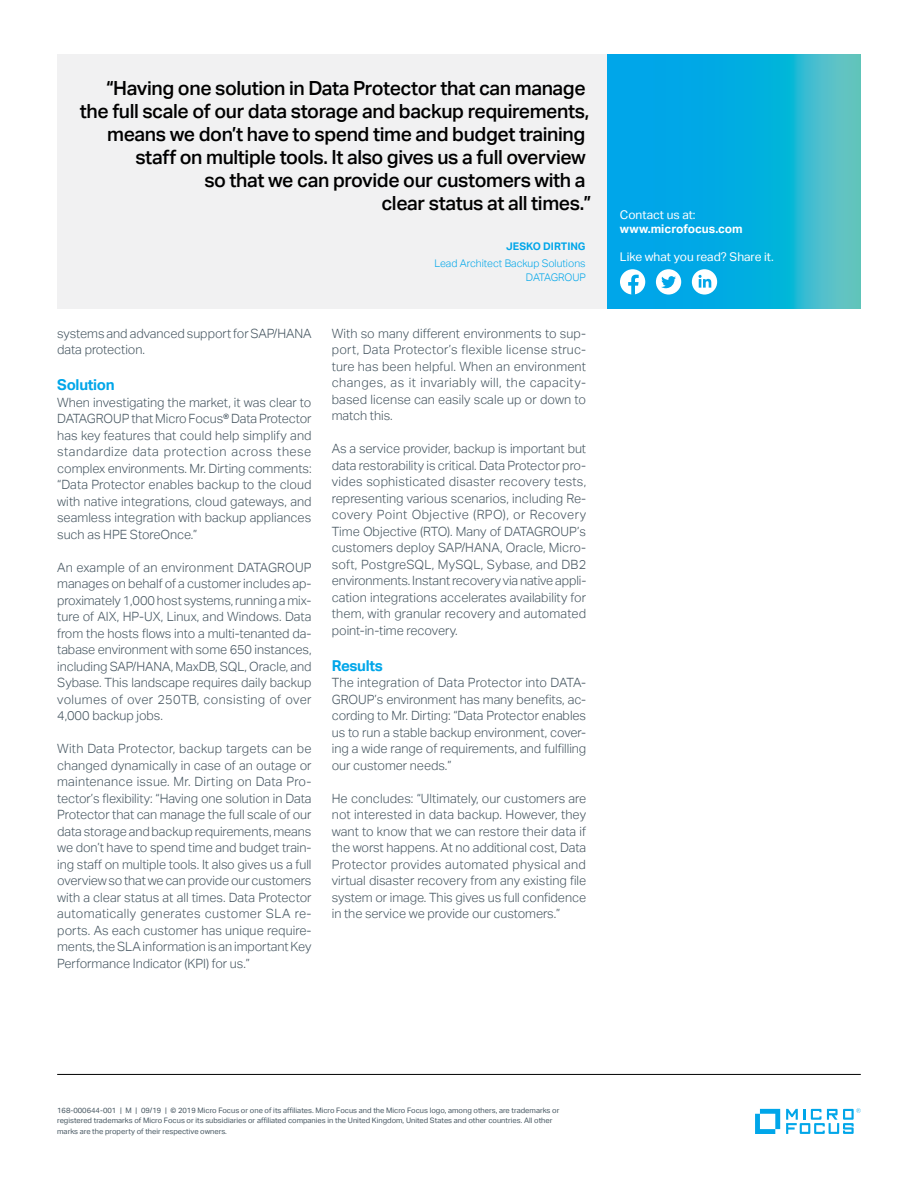
<style>
.page{position:relative;width:918px;height:1188px;background:#fff}
.page>*{position:absolute;margin:0;border:0;box-sizing:border-box;transform-origin:0 0}
.t1{font:500 19.5px "Aktiv Grotesk";letter-spacing:-.02em;color:#000}
.t2{font:700 15px "Aktiv Grotesk";letter-spacing:-.02em;color:#00a6e9}
.t3{font:300 12.75px/16.5px "Aktiv Grotesk";letter-spacing:-.005em;color:#455560;text-align:justify}
.t4{font:12px "Aktiv Grotesk";color:#fff}
.t5{font:700 12px "Aktiv Grotesk";color:#fff}
.t6{font:300 10.5px/14.2px "Aktiv Grotesk";color:#00a6e9;text-align:right}
.t7{font:700 10.5px "Aktiv Grotesk";color:#00a6e9}
.t8{font:7.5px/10.5px "Aktiv Grotesk";color:#455560}
</style>
<div class="page">
<hr style="left:57px;top:1074px;width:804px;height:1px;background:#000">
<svg style="left:755px;top:1109px;width:25px;height:25px"></svg>
<svg style="left:786px;top:1108px;width:75px;height:26px"></svg>
<svg style="left:607px;top:54px;width:254px;height:254px;background:#15b0dc"></svg>
<div style="left:57px;top:54px;width:550px;height:254px;background:#f1f1f2"></div>
<div style="left:620px;top:269px;width:25px;height:26px;background:#fff;border-radius:50%"></div>
<svg style="left:628px;top:275px;width:11px;height:20px"></svg>
<div style="left:656px;top:269px;width:25px;height:26px;background:#fff;border-radius:50%"></div>
<svg style="left:661px;top:276px;width:15px;height:12px"></svg>
<div style="left:692px;top:269px;width:25px;height:26px;background:#fff;border-radius:50%"></div>
<svg style="left:699px;top:275px;width:12px;height:13px"></svg>
<h1 class="t1" style="left:106px;top:77px;width:481px">“Having one solution in Data Protector that can manage</h1>
<h1 class="t1" style="left:80px;top:100px;width:511px">the full scale of our data storage and backup requirements,</h1>
<h1 class="t1" style="left:107px;top:123px;width:480px">means we don’t have to spend time and budget training</h1>
<h1 class="t1" style="left:135px;top:146px;width:452px">staff on multiple tools. It also gives us a full overview</h1>
<h1 class="t1" style="left:204px;top:169px;width:383px">so that we can provide our customers with a</h1>
<h1 class="t1" style="left:381px;top:192px;width:212px">clear status at all times.”</h1>
<p class="t7" style="left:506px;top:240px;width:51px">Jesko Dirti</p>
<p class="t7" style="left:570px;top:240px;width:16px">ng</p>
<p class="t6" style="left:434px;top:256px;width:153px">Lead Architect Backup Solutions<br>DATAGROUP</p>
<p class="t3" style="left:57px;top:325px;width:256px">systems and advanced support for SAP/HANA data protection.</p>
<p class="t2" style="left:57px;top:376px;width:59px">Solution</p>
<p class="t3" style="left:57px;top:394px;width:256px">When investigating the market, it was clear to DATAGROUP that Micro Focus® Data Protector has key features that could help simplify and standardize data protection across these complex environments. Mr. Dirting comments: “Data Protector enables backup to the cloud with native integrations, cloud gateways, and seamless integration with backup appliances such as HPE StoreOnce.”</p>
<p class="t3" style="left:57px;top:559px;width:256px">An example of an environment DATAGROUP manages on behalf of a customer includes ap&shy;proximately 1,000 host systems, running a mix&shy;ture of AIX, HP-UX, Linux, and Windows. Data from the hosts flows into a multi-tenanted da&shy;tabase environment with some 650 instances, including SAP/HANA, MaxDB, SQL, Oracle, and Sybase. This landscape requires daily backup volumes of over 250TB, consisting of over 4,000 backup jobs.</p>
<p class="t3" style="left:57px;top:741px;width:256px">With Data Protector, backup targets can be changed dynamically in case of an outage or maintenance issue. Mr. Dirting on Data Pro&shy;tector’s flexibility: “Having one solution in Data Protector that can manage the full scale of our data storage and backup requirements, means we don’t have to spend time and budget train&shy;ing staff on multiple tools. It also gives us a full overview so that we can provide our customers with a clear status at all times. Data Protector automatically generates customer SLA re&shy;ports. As each customer has unique require&shy;ments, the SLA information is an important Key Performance Indicator (KPI) for us.”</p>
<p class="t3" style="left:332px;top:325px;width:256px">With so many different environments to sup&shy;port, Data Protector’s flexible license struc&shy;ture has been helpful. When an environment changes, as it invariably will, the capacity&shy;based license can easily scale up or down to match this.</p>
<p class="t3" style="left:332px;top:441px;width:256px">As a service provider, backup is important but data restorability is critical. Data Protector pro&shy;vides sophisticated disaster recovery tests, representing various scenarios, including Re&shy;covery Point Objective (RPO), or Recovery Time Objective (RTO). Many of DATAGROUP’s customers deploy SAP/HANA, Oracle, Micro&shy;soft, PostgreSQL, MySQL, Sybase, and DB2 environments. Instant recovery via native appli&shy;cation integrations accelerates availability for them, with granular recovery and automated point-in-time recovery.</p>
<p class="t2" style="left:332px;top:657px;width:53px">Results</p>
<p class="t3" style="left:332px;top:675px;width:256px">The integration of Data Protector into DATA-GROUP’s environment has many benefits, ac&shy;cording to Mr. Dirting: “Data Protector enables us to run a stable backup environment, cover&shy;ing a wide range of requirements, and fulfilling our customer needs.”</p>
<p class="t3" style="left:332px;top:790px;width:256px">He concludes: “Ultimately, our customers are not interested in data backup. However, they want to know that we can restore their data if the worst happens. At no additional cost, Data Protector provides automated physical and virtual disaster recovery from any existing file system or image. This gives us full confidence in the service we provide our customers.”</p>
<p class="t4" style="left:620px;top:207px;width:77px">Contact us at:</p>
<p class="t5" style="left:620px;top:222px;width:124px">www.microfocus.com</p>
<p class="t4" style="left:620px;top:250px;width:155px">Like what you read? Share it.</p>
<p class="t8" style="left:57px;top:1105px;width:504px">168-000644-001 | M | 09/19 | © 2019 Micro Focus or one of its affiliates. Micro Focus and the Micro Focus logo, among others, are trademarks or registered trademarks of Micro Focus or its subsidiaries or affiliated companies in the United Kingdom, United States and other countries. All other marks are the property of their respective owners.</p>
</div>
